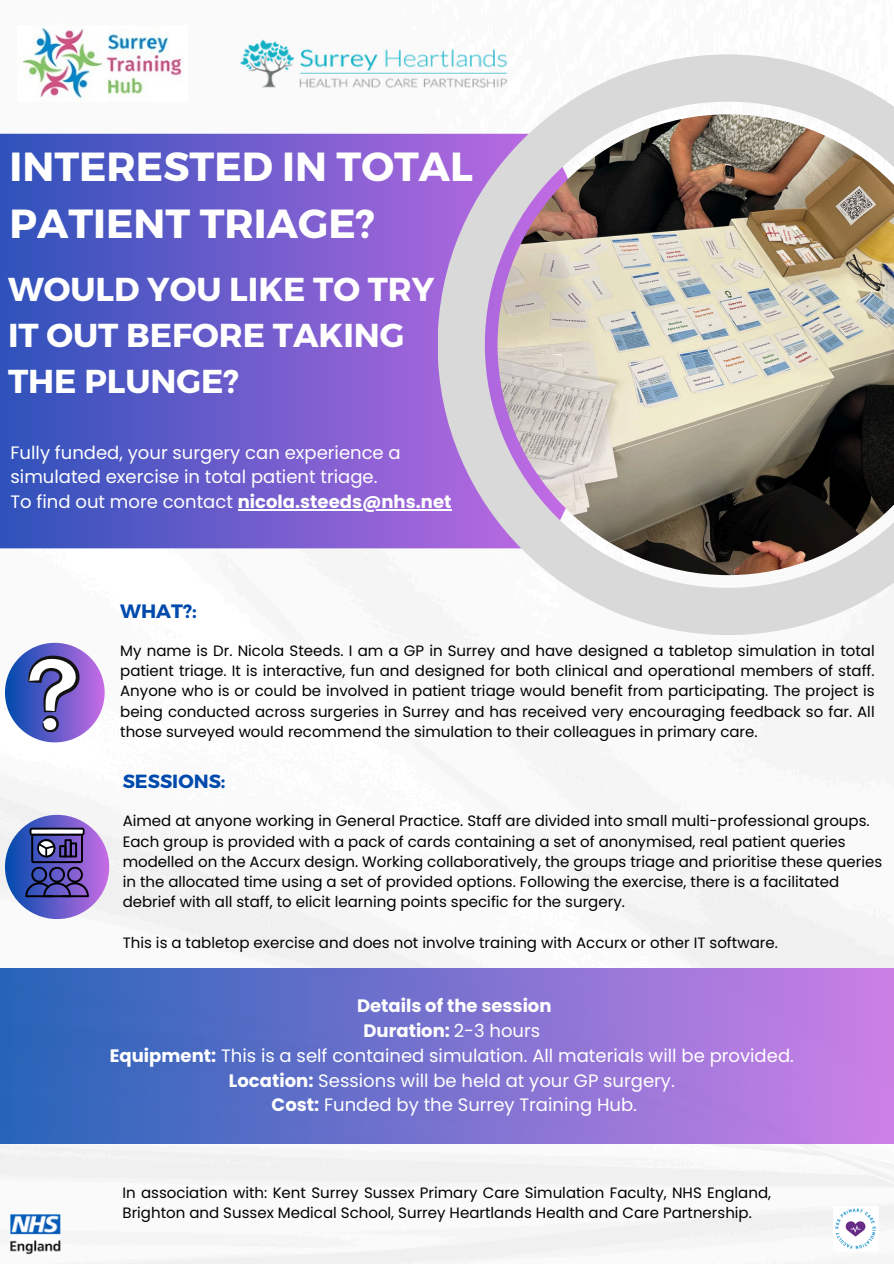
<style>
.page{position:relative;width:894px;height:1264px;background:#fff}
.page>*{position:absolute;margin:0;border:0;box-sizing:border-box;transform-origin:0 0}
.t1{font:700 40.65px/56.2px "Montserrat";color:#fff}
.t2{font:700 33.15px/46.2px "Montserrat";color:#fff}
.t3{font:700 19.35px "Montserrat";color:#004aad}
.t4{font:700 19.05px "Montserrat";color:#004aad}
.t5{font:18px/24.8px "Poppins";color:#fff}
.t6{font:15px/20.2px "Poppins";color:#000}
.s1{font-weight:700}
</style>
<div class="page">
<img style="left:0;top:133px;width:893px;height:1130px">
<svg style="left:0;top:134px;width:437px;height:414px;background:#675bca"></svg>
<img style="left:437px;top:54px;width:456px;height:581px">
<div style="left:0;top:968px;width:893px;height:175px;background:linear-gradient(to right,#2664b8,#cc80e7)"></div>
<svg style="left:5px;top:814px;width:104px;height:105px;background:#675dc9"></svg>
<svg style="left:25px;top:827px;width:63px;height:70px;background:#514c92"></svg>
<svg style="left:5px;top:642px;width:100px;height:100px;background:#695fca"></svg>
<svg style="left:28px;top:652px;width:53px;height:80px"></svg>
<img style="left:22px;top:27px;width:160px;height:74px">
<img style="left:11px;top:1214px;width:49px;height:40px">
<img style="left:239px;top:39px;width:303px;height:86px">
<img style="left:832px;top:1206px;width:45px;height:45px">
<hr style="left:238px;top:509px;width:213px;height:1px;background:#fff">
<p class="t1" style="left:10px;top:137px;width:465px">INTERESTED IN TOTAL<br>PATIENT TRIAGE?</p>
<p class="t2" style="left:8px;top:264px;width:428px">WOULD YOU LIKE TO TRY<br>IT OUT BEFORE TAKING<br>THE PLUNGE?</p>
<p class="t5" style="left:11px;top:440px;width:442px">Fully funded, your surgery can experience a simulated exercise in total patient triage.<br>To find out more contact <span class="s1">nicola.steeds@nhs.net</span></p>
<p class="t3" style="left:120px;top:598px;width:78px">WHAT?:</p>
<h3 class="t6" style="left:120px;top:640px;width:755px;text-align:justify">My name is Dr. Nicola Steeds. I am a GP in Surrey and have designed a tabletop simulation in total patient triage. It is interactive, fun and designed for both clinical and operational members of staff.<br>Anyone who is or could be involved in patient triage would benefit from participating. The project is being conducted across surgeries in Surrey and has received very encouraging feedback so far. All those surveyed would recommend the simulation to their colleagues in primary care.</h3>
<h4 class="t4" style="left:123px;top:769px;width:104px">SESSIONS:</h4>
<h3 class="t6" style="left:123px;top:811px;width:760px">Aimed at anyone working in General Practice. Staff are divided into small multi-professional groups.<br>Each group is provided with a pack of cards containing a set of anonymised, real patient queries modelled on the Accurx design. Working collaboratively, the groups triage and prioritise these queries in the allocated time using a set of provided options. Following the exercise, there is a facilitated debrief with all staff, to elicit learning points specific for the surgery.</h3>
<p class="t6" style="left:123px;top:932px;width:656px">This is a tabletop exercise and does not involve training with Accurx or other IT software.</p>
<p class="t5" style="left:110px;top:993px;width:685px;text-align:center"><span class="s1">Details of the session<br>Duration:</span> 2-3 hours<br><span class="s1">Equipment:</span> This is a self contained simulation. All materials will be provided.<br><span class="s1">Location:</span> Sessions will be held at your GP surgery.<br><span class="s1">Cost:</span> Funded by the Surrey Training Hub.</p>
<p class="t6" style="left:122px;top:1182px;width:650px">In association with: Kent Surrey Sussex Primary Care Simulation Faculty, NHS England,<br>Brighton and Sussex Medical School, Surrey Heartlands Health and Care Partnership.</p>
</div>
